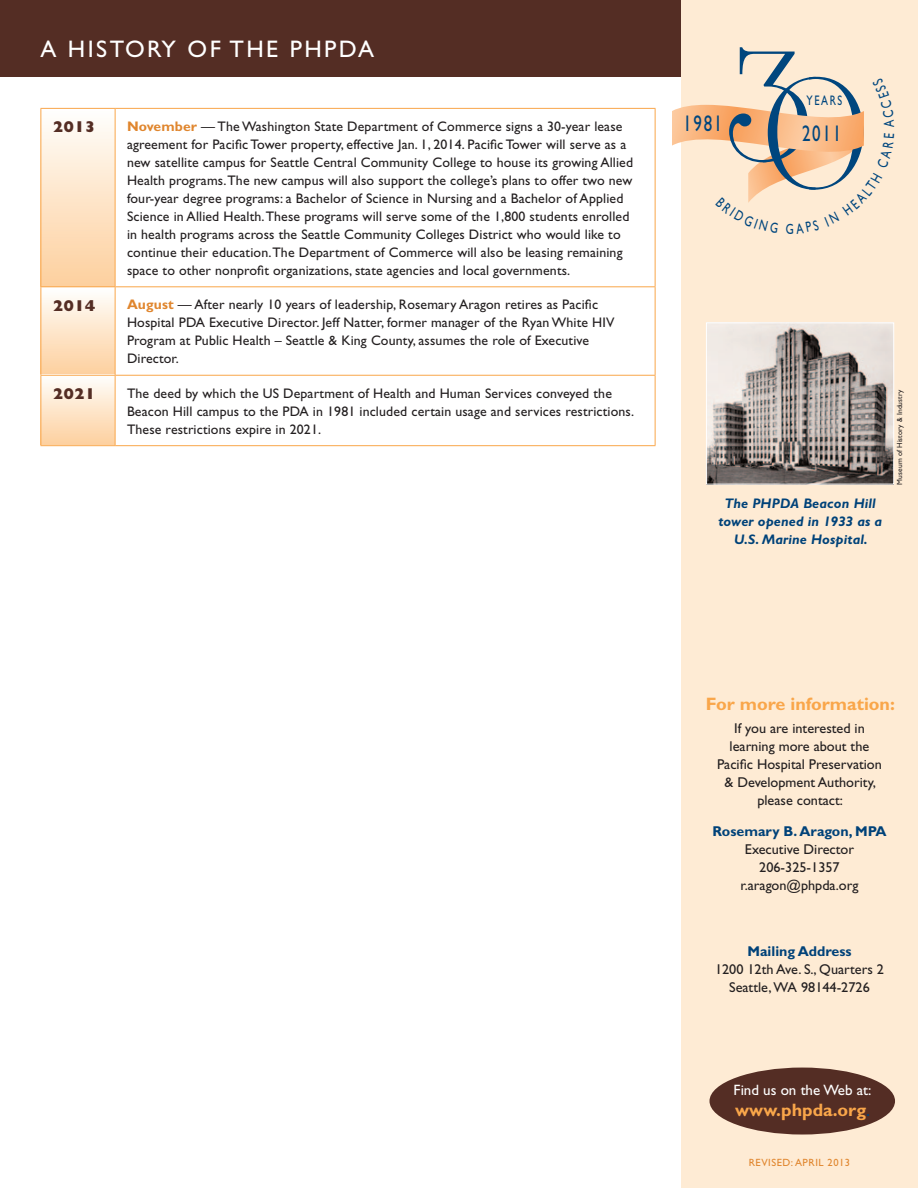
<style>
.page{position:relative;width:918px;height:1188px;background:#fff}
.page>*{position:absolute;margin:0;border:0;box-sizing:border-box;transform-origin:0 0}
.Subhead_14_15{font:24px "Gill Sans";letter-spacing:.1em;color:#fff}
.t1{font:22.65px "Gill Sans";letter-spacing:.1em;color:#00467e;scale:.75 1}
.Body_11_15{font:700 18px "Gill Sans";color:#f9a64a}
.Year{font:800 15.75px "Gill Sans";color:#542d24}
.Body_11_15-2{font:15px "Gill Sans";color:#fff}
.t2{font:14.25px/18px "Gill Sans";color:#231f20;text-align:center}
.Event{font:13.8px/18px "Gill Sans";letter-spacing:.01em;color:#231f20}
.Event-2{font:italic 700 13.8px/18px "Gill Sans";letter-spacing:.01em;color:#004279;text-align:center}
.t3{font:13.8px "Gill Sans";letter-spacing:.15em;color:#00467e;scale:.75 1}
.Body_11_15-3{font:10.5px "Gill Sans";letter-spacing:.05em;color:#e0862e}
.Photo_Credit{font:7.5px "Gill Sans";letter-spacing:.01em;color:#231f20}
.s1{font-weight:700;color:#e0862e}
.s2{font-weight:700;color:#004279}
.s3{font-weight:400;color:#004279}
</style>
<div class="page">
<div style="left:41px;top:288px;width:74px;height:87px;background:linear-gradient(to bottom,#fefefd,#fdcf9d)"></div>
<div style="left:41px;top:375px;width:74px;height:70px;background:linear-gradient(to bottom,#fefefc,#fdd09f)"></div>
<div style="left:41px;top:108px;width:74px;height:178px;background:linear-gradient(to bottom,#fefefc,#fdcf9d)"></div>
<div style="left:0;top:0;width:693px;height:76px;background:#542d24"></div>
<hr style="left:115px;top:109px;width:1px;height:177px;background:#f9a64a">
<hr style="left:115px;top:287px;width:1px;height:88px;background:#f9a64a">
<hr style="left:115px;top:376px;width:1px;height:69px;background:#f9a64a">
<hr style="left:40px;top:108px;width:75px;height:1px;background:#f9a64a">
<hr style="left:40px;top:109px;width:1px;height:177px;background:#f9a64a">
<hr style="left:115px;top:108px;width:541px;height:1px;background:#f9a64a">
<hr style="left:655px;top:109px;width:1px;height:177px;background:#f9a64a">
<hr style="left:40px;top:286px;width:75px;height:1px;background:#f9a64a">
<hr style="left:40px;top:287px;width:1px;height:88px;background:#f9a64a">
<hr style="left:115px;top:286px;width:541px;height:1px;background:#f9a64a">
<hr style="left:655px;top:287px;width:1px;height:88px;background:#f9a64a">
<hr style="left:40px;top:375px;width:75px;height:1px;background:#f9a64a">
<hr style="left:40px;top:376px;width:1px;height:69px;background:#f9a64a">
<hr style="left:115px;top:375px;width:541px;height:1px;background:#f9a64a">
<hr style="left:655px;top:376px;width:1px;height:69px;background:#f9a64a">
<hr style="left:40px;top:445px;width:75px;height:1px;background:#f9a64a">
<hr style="left:115px;top:445px;width:541px;height:1px;background:#f9a64a">
<div style="left:682px;top:0;width:236px;height:1188px;background:#feebd4"></div>
<div style="left:709px;top:1068px;width:186px;height:67px;background:#542d24;border-radius:50%"></div>
<img style="left:708px;top:324px;width:184px;height:158px">
<div style="left:706px;top:322px;width:188px;height:162px;border:1px solid #fff"></div>
<svg style="left:672px;top:47px;width:192px;height:187px"></svg>
<p class="Subhead_14_15" style="left:40px;top:35px;width:335px">A HISTORY OF THE PHPDA</p>
<p class="Year" style="left:53px;top:118px;width:44px">2013</p>
<p class="Event" style="left:127px;top:117px;width:508px"><span class="s1">November</span> — The Washington State Department of Commerce signs a 30-year lease agreement for Pacific Tower property, effective Jan. 1, 2014. Pacific Tower will serve as a new satellite campus for Seattle Central Community College to house its growing Allied Health programs. The new campus will also support the college’s plans to offer two new four-year degree programs: a Bachelor of Science in Nursing and a Bachelor of Applied Science in Allied Health. These programs will serve some of the 1,800 students enrolled in health programs across the Seattle Community Colleges District who would like to continue their education. The Department of Commerce will also be leasing remaining space to other nonprofit organizations, state agencies and local governments.</p>
<p class="Year" style="left:53px;top:296px;width:44px">2014</p>
<p class="Event" style="left:127px;top:296px;width:489px"><span class="s1">August</span> — After nearly 10 years of leadership, Rosemary Aragon retires as Pacific Hospital PDA Executive Director. Jeff Natter, former manager of the Ryan White HIV Program at Public Health – Seattle &amp; King County, assumes the role of Executive Director.</p>
<p class="Year" style="left:53px;top:385px;width:44px">2021</p>
<p class="Event" style="left:127px;top:384px;width:509px">The deed by which the US Department of Health and Human Services conveyed the<br>Beacon Hill campus to the PDA in 1981 included certain usage and services restrictions.<br>These restrictions expire in 2021.</p>
<p class="t1" style="left:683px;top:110px;width:54px">1981</p>
<p class="t3" style="left:807px;top:93px;width:49px">YEARS</p>
<p class="t1" style="left:802px;top:120px;width:54px">2011</p>
<p class="Event-2" style="left:718px;top:495px;width:165px">The PHPDA Beacon Hill tower opened in 1933 as a<br>U.S. Marine Hospital.</p>
<p class="Photo_Credit" style="left:895px;top:484px;width:96px;rotate:-90deg">Museum of History &amp; Industry</p>
<p class="Body_11_15" style="left:706px;top:693px;width:191px">For more information:</p>
<p class="t2" style="left:717px;top:719px;width:166px">If you are interested in learning more about the<br>Pacific Hospital Preservation &amp; Development Authority, please contact:</p>
<p class="t2" style="left:712px;top:823px;width:176px"><span class="s2">Rosemary B. Aragon,</span> <span class="s2">MPA<br></span>Executive Director<br>206-325-1357 r.aragon@phpda.org</p>
<p class="t2" style="left:715px;top:942px;width:170px"><span class="s2">Mailing Address<br></span>1200 12th Ave. S., Quarters 2<br>Seattle, WA 98144-2726</p>
<p class="Body_11_15-2" style="left:734px;top:1081px;width:139px">Find us on the Web at:</p>
<p class="Body_11_15" style="left:735px;top:1099px;width:136px">www.phpda.org<span class="s3">.</span></p>
<p class="Body_11_15-3" style="left:749px;top:1156px;width:103px">REVISED: APRIL 2013</p>
</div>
